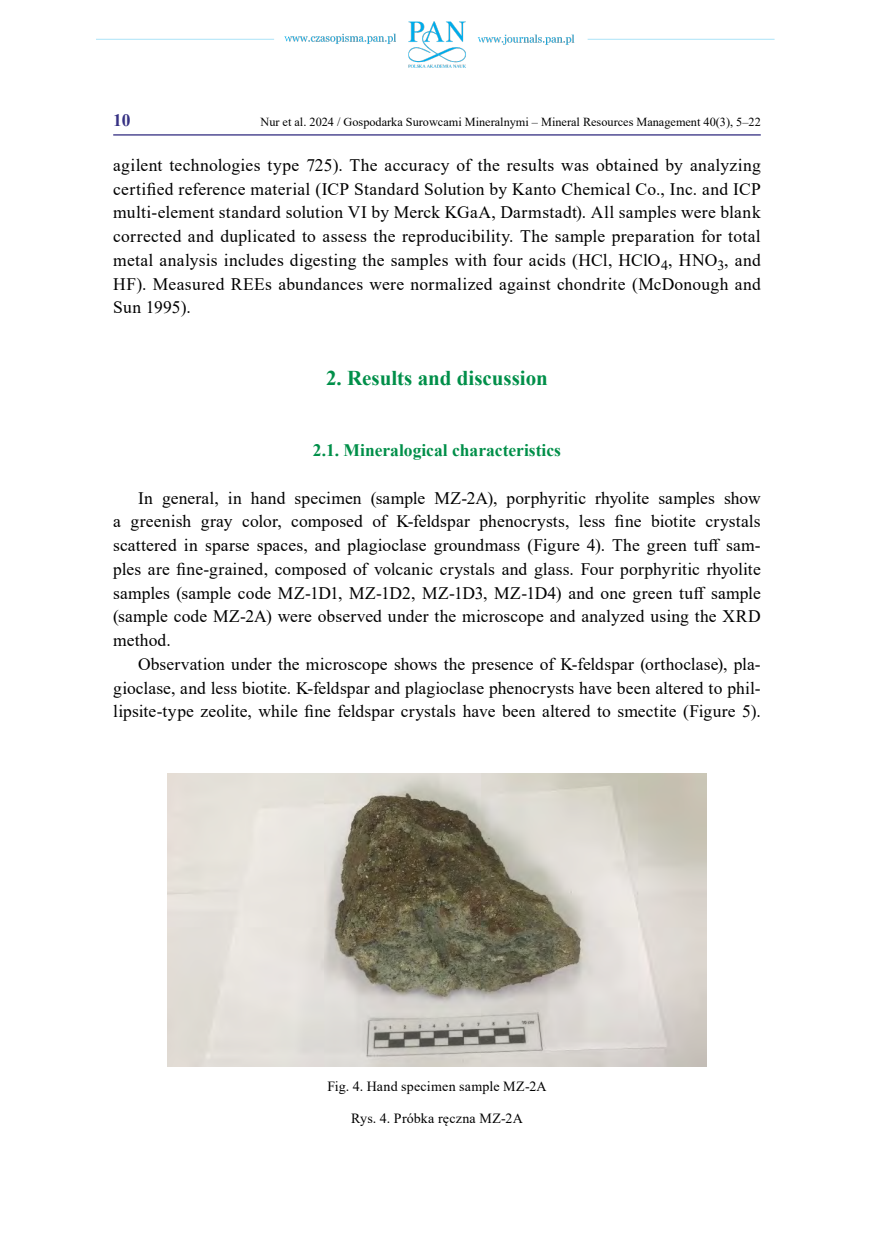
<style>
.page{position:relative;width:874px;height:1241px;background:#fff}
.page>*{position:absolute;margin:0;border:0;box-sizing:border-box;transform-origin:0 0}
.t1{font:700 21px "Times New Roman";color:#008f49}
.t2{font:17.5px/23.6px "Times New Roman";letter-spacing:.01em;color:#000;text-align:justify}
.t3{font:700 17.5px "Times New Roman";color:#008f49}
.t4{font:700 17.5px "Times New Roman";color:#363183}
.t5{font:14px "Times New Roman";letter-spacing:.015em;color:#000}
.t6{font:12.25px "Times New Roman";color:#000}
</style>
<div class="page">
<img style="left:96px;top:21px;width:679px;height:47px">
<hr style="left:113px;top:134px;width:647px;height:1px;background:#363183">
<img style="left:168px;top:773px;width:538px;height:292px">
<p class="t4" style="left:113px;top:107px;width:19px">10</p>
<p class="t6" style="left:260px;top:113px;width:501px">Nur et al. 2024 / Gospodarka Surowcami Mineralnymi – Mineral Resources Management 40(3), 5–22</p>
<p class="t2" style="left:113px;top:153px;width:648px">agilent technologies type 725). The accuracy of the results was obtained by analyzing certified reference material (ICP Standard Solution by Kanto Chemical Co., Inc. and ICP multi-element standard solution VI by Merck KGaA, Darmstadt). All samples were blank corrected and duplicated to assess the reproducibility. The sample preparation for total metal analysis includes digesting the samples with four acids (HCl, HClO<sub>4</sub>, HNO<sub>3</sub>, and HF). Measured REEs abundances were normalized against chondrite (McDonough and Sun 1995).</p>
<p class="t1" style="left:326px;top:362px;width:223px">2. Results and discussion</p>
<p class="t3" style="left:313px;top:437px;width:249px">2.1. Mineralogical characteristics</p>
<p class="t2" style="left:113px;top:485px;width:648px;text-indent:25px">In general, in hand specimen (sample MZ-2A), porphyritic rhyolite samples show a greenish gray color, composed of K-feldspar phenocrysts, less fine biotite crystals scattered in sparse spaces, and plagioclase groundmass (Figure 4). The green tuff sam&shy;ples are fine-grained, composed of volcanic crystals and glass. Four porphyritic rhyolite samples (sample code MZ-1D1, MZ-1D2, MZ-1D3, MZ-1D4) and one green tuff sample (sample code MZ-2A) were observed under the microscope and analyzed using the XRD method.</p>
<p class="t2" style="left:113px;top:651px;width:648px;text-indent:25px">Observation under the microscope shows the presence of K-feldspar (orthoclase), pla&shy;gioclase, and less biotite. K-feldspar and plagioclase phenocrysts have been altered to phil&shy;lipsite-type zeolite, while fine feldspar crystals have been altered to smectite (Figure 5).</p>
<p class="t5" style="left:327px;top:1075px;width:221px">Fig. 4. Hand specimen sample MZ-2A</p>
<p class="t5" style="left:351px;top:1108px;width:173px">Rys. 4. Próbka ręczna MZ-2A</p>
</div>
